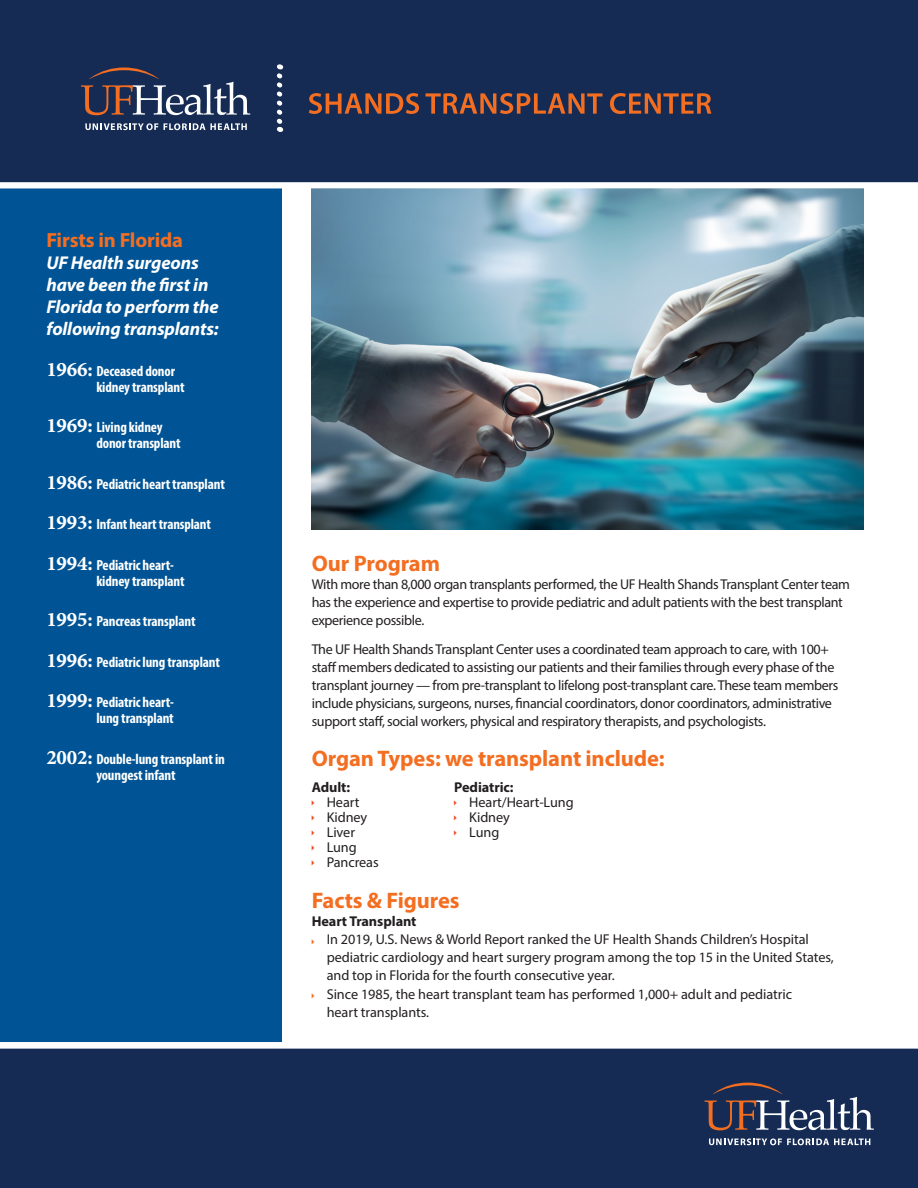
<style>
.page{position:relative;width:918px;height:1188px;background:#fff}
.page>*{position:absolute;margin:0;border:0;box-sizing:border-box;transform-origin:0 0}
.Sidebar_header{font:700 22.5px "Myriad Pro";letter-spacing:-.005em;color:#f36e21}
.Myriad_Pro_Text_with{font:700 20.55px "Myriad Pro";letter-spacing:-.01em;color:#f36e21}
.Myriad_Pro_Text_with-2{font:italic 700 18.6px/21.9px "Myriad Pro";letter-spacing:-.01em;color:#fff}
.Myriad_Pro_Text_with-3{font:700 condensed 14.7px/16.2px "Myriad Pro";letter-spacing:-.01em;color:#fff}
.Myriad_Pro_Text_with-4{font:14.25px/18px "Myriad Pro";letter-spacing:-.025em;color:#231f20}
.Sidebar_header-2{font:14.25px/18px "Myriad Pro";letter-spacing:-.02em;color:#231f20}
.Myriad_Pro_Text_with-5{font:14.25px/18px "Myriad Pro";letter-spacing:-.005em;color:#231f20}
.Myriad_Pro_Text_with-6{font:700 14.25px "Myriad Pro";letter-spacing:-.005em;color:#231f20}
.s1{font-family:"Minion Pro Bold Capt";font-weight:400;font-stretch:normal;font-size:20.55px}
.s2{font-weight:700}
</style>
<div class="page">
<div style="left:0;top:73px;width:282px;height:976px;background:#005495"></div>
<div style="left:0;top:0;width:918px;height:185px;background:#152b54"></div>
<div style="left:0;top:1046px;width:918px;height:142px;background:#152b54"></div>
<div style="left:0;top:1043px;width:918px;height:6px;background:#a7b0bf"></div>
<div style="left:0;top:182px;width:918px;height:6px;background:#fff"></div>
<svg style="left:81px;top:68px;width:169px;height:47px"></svg>
<svg style="left:85px;top:123px;width:73px;height:7px"></svg>
<svg style="left:164px;top:123px;width:83px;height:7px"></svg>
<svg style="left:705px;top:1083px;width:169px;height:47px"></svg>
<svg style="left:709px;top:1139px;width:161px;height:6px"></svg>
<img style="left:312px;top:189px;width:552px;height:340px">
<div style="left:0;top:1042px;width:918px;height:6px;background:#fff"></div>
<svg style="left:277px;top:76px;width:5px;height:56px"></svg>
<svg style="left:309px;top:93px;width:402px;height:21px"></svg>
<p class="Myriad_Pro_Text_with" style="left:46px;top:227px;width:138px">Firsts in Florida</p>
<p class="Myriad_Pro_Text_with-2" style="left:46px;top:251px;width:174px">UF Health surgeons have been the first in<br>Florida to perform the following transplants:</p>
<p class="Myriad_Pro_Text_with-3" style="left:96px;top:362px;width:90px;text-indent:-50px"><span class="s1">1966:</span> Deceased donor kidney transplant</p>
<p class="Myriad_Pro_Text_with-3" style="left:96px;top:419px;width:86px;text-indent:-50px"><span class="s1">1969:</span> Living kidney donor transplant</p>
<p class="Myriad_Pro_Text_with-3" style="left:46px;top:476px;width:180px"><span class="s1">1986:</span> Pediatric heart transplant</p>
<p class="Myriad_Pro_Text_with-3" style="left:46px;top:516px;width:166px"><span class="s1">1993:</span> Infant heart transplant</p>
<p class="Myriad_Pro_Text_with-3" style="left:96px;top:556px;width:90px;text-indent:-50px"><span class="s1">1994:</span> Pediatric heart&shy;kidney transplant</p>
<p class="Myriad_Pro_Text_with-3" style="left:46px;top:613px;width:151px"><span class="s1">1995:</span> Pancreas transplant</p>
<p class="Myriad_Pro_Text_with-3" style="left:46px;top:654px;width:175px"><span class="s1">1996:</span> Pediatric lung transplant</p>
<p class="Myriad_Pro_Text_with-3" style="left:46px;top:694px;width:129px;text-align:right"><span class="s1">1999:</span> Pediatric heart&shy;lung transplant</p>
<p class="Myriad_Pro_Text_with-3" style="left:46px;top:751px;width:180px;text-align:center"><span class="s1">2002:</span> Double-lung transplant in youngest infant</p>
<p class="Sidebar_header" style="left:312px;top:549px;width:130px">Our Program</p>
<p class="Sidebar_header-2" style="left:312px;top:575px;width:540px">With more than 8,000 organ transplants performed, the UF Health Shands Transplant Center team has the experience and expertise to provide pediatric and adult patients with the best transplant experience possible.</p>
<p class="Myriad_Pro_Text_with-4" style="left:312px;top:640px;width:528px">The UF Health Shands Transplant Center uses a coordinated team approach to care, with 100+ staff members dedicated to assisting our patients and their families through every phase of the transplant journey — from pre-transplant to lifelong post-transplant care. These team members include physicians, surgeons, nurses, financial coordinators, donor coordinators, administrative support staff, social workers, physical and respiratory therapists, and psychologists.</p>
<p class="Sidebar_header" style="left:312px;top:744px;width:355px">Organ Types: we transplant include:</p>
<p class="Myriad_Pro_Text_with-6" style="left:312px;top:778px;width:40px">Adult:</p>
<p class="Myriad_Pro_Text_with-4" style="left:327px;top:793px;width:34px">Heart</p>
<p class="Myriad_Pro_Text_with-4" style="left:327px;top:808px;width:42px">Kidney</p>
<p class="Myriad_Pro_Text_with-4" style="left:327px;top:823px;width:30px">Liver</p>
<p class="Myriad_Pro_Text_with-4" style="left:327px;top:838px;width:32px">Lung</p>
<p class="Myriad_Pro_Text_with-5" style="left:327px;top:853px;width:54px">Pancreas</p>
<p class="Myriad_Pro_Text_with-6" style="left:454px;top:778px;width:61px">Pediatric:</p>
<p class="Myriad_Pro_Text_with-5" style="left:469px;top:793px;width:106px">Heart/Heart-Lung</p>
<p class="Myriad_Pro_Text_with-4" style="left:469px;top:808px;width:42px">Kidney</p>
<p class="Myriad_Pro_Text_with-4" style="left:469px;top:823px;width:32px">Lung</p>
<p class="Sidebar_header" style="left:312px;top:885px;width:150px">Facts &amp; Figures</p>
<p class="Sidebar_header-2" style="left:327px;top:912px;width:509px;text-indent:-15px"><span class="s2">Heart Transplant<br></span>In 2019, U.S. News &amp; World Report ranked the UF Health Shands Children’s Hospital pediatric cardiology and heart surgery program among the top 15 in the United States, and top in Florida for the fourth consecutive year.</p>
<p class="Myriad_Pro_Text_with-5" style="left:327px;top:985px;width:467px">Since 1985, the heart transplant team has performed 1,000+ adult and pediatric heart transplants.</p>
</div>
